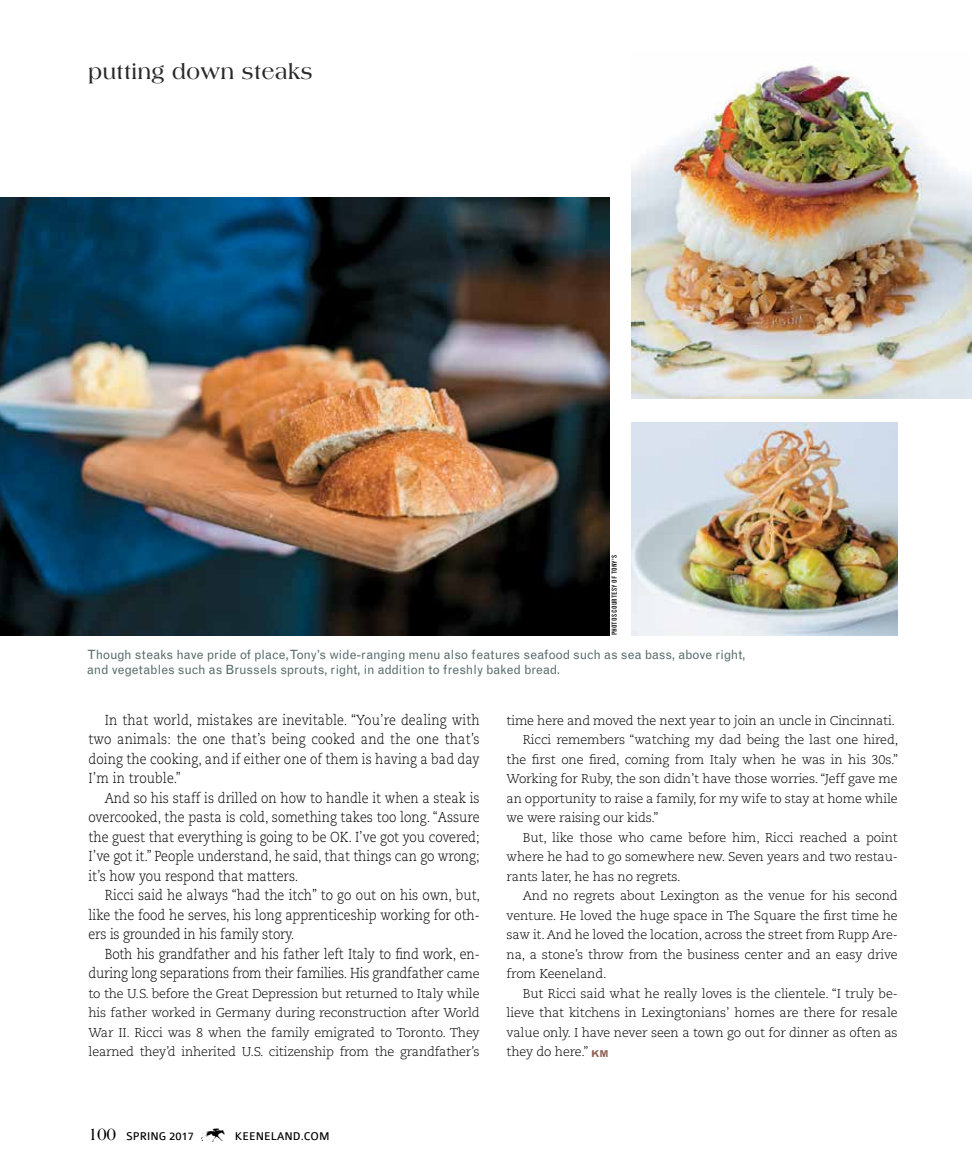
<style>
.page{position:relative;width:972px;height:1175px;background:#fff}
.page>*{position:absolute;margin:0;border:0;box-sizing:border-box;transform-origin:0 0}
.t1{font:27px "Keen DB";color:#000}
.t2{font:700 22.35px "Americana Std";letter-spacing:.03em;color:#292829;scale:.91 1}
.t3{font:300 14.4px/19.5px "Caecilia LT Std";letter-spacing:-.01em;color:#000;text-align:justify;scale:.88 1}
.t4{font:300 12.75px/19.5px "Caecilia LT Std";letter-spacing:-.01em;color:#000;text-align:justify}
.t5{font:12.75px/15.3px "Grotesque MT Std";letter-spacing:-.005em;color:#576c69}
.t6{font:12px "Colaborate";color:#000}
.t7{font:condensed 6.75px "Grotesque MT Std";letter-spacing:.01em;color:#000;scale:1.11 1}
.s1{font-size:12.75px}
.s2{font-family:"Grotesque MT Std";font-weight:700;font-size:9.45px;color:#8e6257}
.s3{font-family:"Americana Std";font-weight:700;font-size:18.15px}
</style>
<div class="page">
<img style="left:631px;top:422px;width:267px;height:213px">
<img style="left:0;top:197px;width:610px;height:438px">
<img style="left:631px;top:65px;width:341px;height:334px">
<h2 class="t2" style="left:89px;top:59px;width:248px">putting down steaks</h2>
<p class="t7" style="left:611px;top:635px;width:74px;rotate:-90deg">PHOTOS COURTESY OF TONY’S</p>
<p class="t5" style="left:87px;top:646px;width:660px">Though steaks have pride of place, Tony’s wide-ranging menu also features seafood such as sea bass, above right, and vegetables such as Brussels sprouts, right, in addition to freshly baked bread.</p>
<p class="t3" style="left:89px;top:710px;width:446px;text-indent:16px">In that world, mistakes are inevitable. “You’re dealing with two animals: the one that’s being cooked and the one that’s doing the cooking, and if either one of them is having a bad day I’m in trouble.”</p>
<p class="t3" style="left:89px;top:788px;width:446px;text-indent:16px">And so his staff is drilled on how to handle it when a steak is overcooked, the pasta is cold, something takes too long. “Assure the guest that everything is going to be OK. I’ve got you covered; I’ve got it.” People understand, he said, that things can go wrong; it’s how you respond that matters.</p>
<p class="t3" style="left:89px;top:886px;width:447px;text-indent:16px">Ricci said he always “had the itch” to go out on his own, but, like the food he serves, his long apprenticeship working for oth&shy;ers is grounded in his family story.</p>
<p class="t3" style="left:89px;top:944px;width:446px;text-align:right">Both his grandfather and his father left Italy to find work, en&shy;during long separations from their families. His grandfather <span class="s1">came</span></p>
<p class="t4" style="left:89px;top:984px;width:393px">to the U.S. before the Great Depression but returned to Italy while his father worked in Germany during reconstruction after World War II. Ricci was 8 when the family emigrated to Toronto. They learned they’d inherited U.S. citizenship from the grandfather’s</p>
<p class="t4" style="left:507px;top:711px;width:390px">time here and moved the next year to join an uncle in Cincinnati.</p>
<p class="t4" style="left:523px;top:730px;width:377px">Ricci remembers “watching my dad being the last one hired,</p>
<p class="t4" style="left:507px;top:750px;width:393px">the first one fired, coming from Italy when he was in his 30s.”</p>
<p class="t4" style="left:507px;top:769px;width:393px">Working for Ruby, the son didn’t have those worries. “Jeff gave me</p>
<p class="t4" style="left:507px;top:789px;width:393px">an opportunity to raise a family, for my wife to stay at home while</p>
<p class="t4" style="left:507px;top:808px;width:153px">we were raising our kids.”</p>
<p class="t4" style="left:523px;top:828px;width:376px">But, like those who came before him, Ricci reached a point</p>
<p class="t4" style="left:507px;top:847px;width:393px">where he had to go somewhere new. Seven years and two restau-</p>
<p class="t4" style="left:507px;top:867px;width:176px">rants later, he has no regrets.</p>
<p class="t4" style="left:523px;top:886px;width:376px">And no regrets about Lexington as the venue for his second</p>
<p class="t4" style="left:507px;top:906px;width:393px">venture. He loved the huge space in The Square the first time he</p>
<p class="t4" style="left:507px;top:925px;width:393px">saw it. And he loved the location, across the street from Rupp Are-</p>
<p class="t4" style="left:507px;top:945px;width:393px">na, a stone’s throw from the business center and an easy drive</p>
<p class="t4" style="left:507px;top:964px;width:101px">from Keeneland.</p>
<p class="t4" style="left:523px;top:984px;width:376px">But Ricci said what he really loves is the clientele. “I truly be-</p>
<p class="t4" style="left:507px;top:1003px;width:393px">lieve that kitchens in Lexingtonians’ homes are there for resale</p>
<p class="t4" style="left:507px;top:1023px;width:393px">value only. I have never seen a town go out for dinner as often as</p>
<p class="t4" style="left:507px;top:1042px;width:104px">they do here.” <span class="s2">KM</span></p>
<p class="t6" style="left:89px;top:1130px;width:107px"><span class="s3">100</span> SPRING 2017</p>
<h1 class="t1" style="left:201px;top:1121px;width:29px">K</h1>
<p class="t6" style="left:235px;top:1130px;width:96px">KEENELAND.COM</p>
</div>
